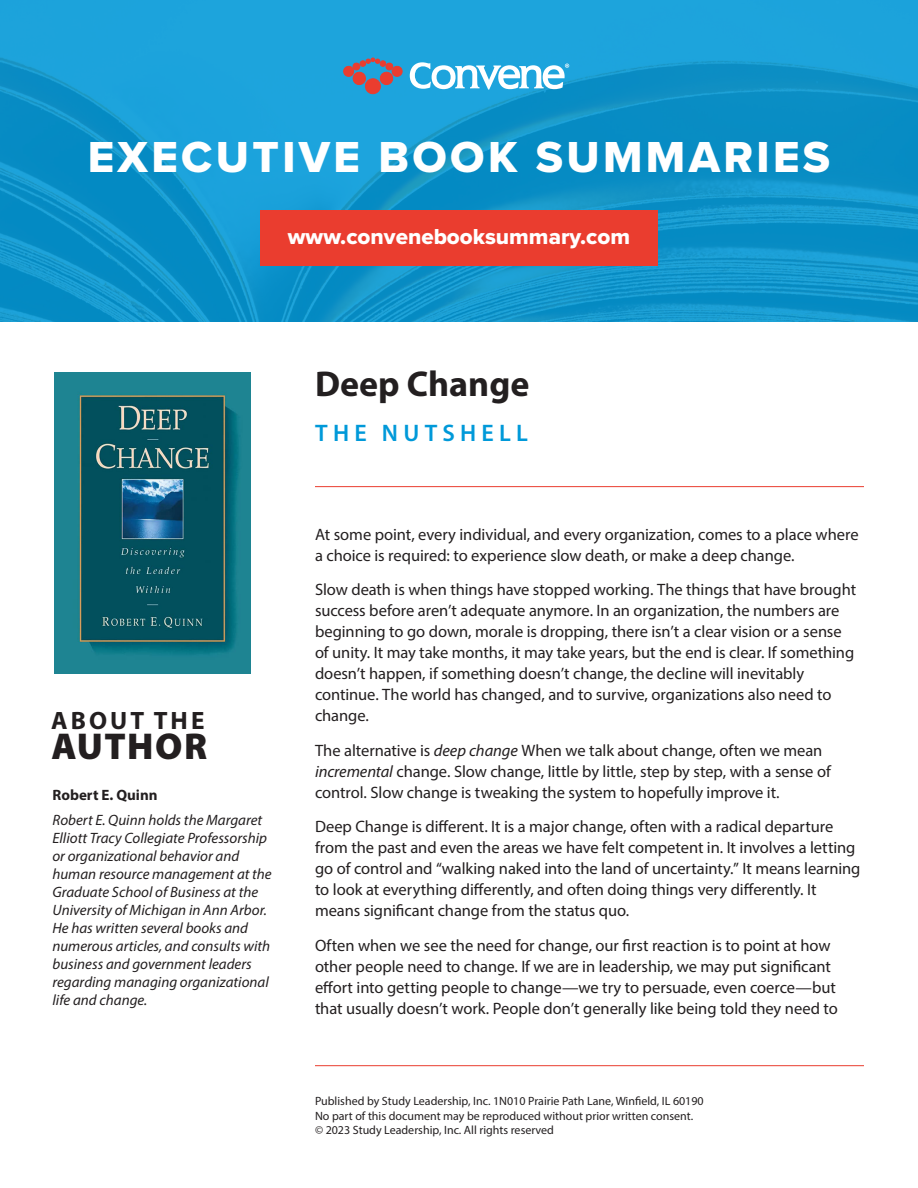
<style>
.page{position:relative;width:918px;height:1188px;background:#fff}
.page>*{position:absolute;margin:0;border:0;box-sizing:border-box;transform-origin:0 0}
.t1{font:45px "Proxima Nova Extrabld";letter-spacing:.075em;color:#fff}
.t2{font:900 37.5px "Myriad Pro";letter-spacing:.04em;color:#231f20}
.t3{font:700 36px "Myriad Pro";color:#231f20}
.t4{font:700 25.2px "Myriad Pro";letter-spacing:.12em;color:#231f20}
.t5{font:600 24px "Myriad Pro";letter-spacing:.22em;color:#0099d9}
.t6{font:22.5px "Proxima Nova Extrabld";color:#fff}
.summary_basic_paragr{font:16.5px/21px "Myriad Pro";letter-spacing:-.005em;color:#231f20}
.author_description{font:italic 15px/18px "Myriad Pro";color:#231f20}
.author_name{font:700 15px "Myriad Pro";color:#231f20}
.t7{font:12px "Myriad Pro";color:#231f20}
.s1{font-style:italic}
</style>
<div class="page">
<img style="left:0;top:0;width:918px;height:322px">
<div style="left:260px;top:210px;width:398px;height:56px;background:#ea3d2f"></div>
<img style="left:55px;top:373px;width:195px;height:301px">
<svg style="left:343px;top:58px;width:60px;height:36px;background:#707995"></svg>
<svg style="left:410px;top:62px;width:159px;height:28px"></svg>
<hr style="left:315px;top:1065px;width:549px;height:1px;background:#ea3d2f">
<hr style="left:315px;top:486px;width:549px;height:1px;background:#ea3d2f">
<p class="t1" style="left:88px;top:124px;width:744px">EXECUTIVE BOOK SUMMARIES</p>
<p class="t6" style="left:288px;top:220px;width:344px">www.convenebooksummary.com</p>
<p class="t4" style="left:51px;top:705px;width:155px">ABOUT THE</p>
<p class="t2" style="left:51px;top:722px;width:157px">AUTHOR</p>
<p class="author_name" style="left:52px;top:785px;width:107px">Robert E. Quinn</p>
<p class="author_description" style="left:52px;top:810px;width:221px">Robert E. Quinn holds the Margaret Elliott Tracy Collegiate Professorship or organizational behavior and human resource management at the Graduate School of Business at the University of Michigan in Ann Arbor.<br>He has written several books and numerous articles, and consults with business and government leaders regarding managing organizational life and change.</p>
<p class="t3" style="left:315px;top:361px;width:216px">Deep Change</p>
<p class="t5" style="left:315px;top:418px;width:214px">THE NUTSHELL</p>
<p class="summary_basic_paragr" style="left:315px;top:524px;width:545px">At some point, every individual, and every organization, comes to a place where a choice is required: to experience slow death, or make a deep change.</p>
<p class="summary_basic_paragr" style="left:315px;top:579px;width:543px">Slow death is when things have stopped working. The things that have brought success before aren’t adequate anymore. In an organization, the numbers are beginning to go down, morale is dropping, there isn’t a clear vision or a sense of unity. It may take months, it may take years, but the end is clear. If something doesn’t happen, if something doesn’t change, the decline will inevitably continue. The world has changed, and to survive, organizations also need to change.</p>
<p class="summary_basic_paragr" style="left:315px;top:740px;width:517px">The alternative is <span class="s1">deep change</span> When we talk about change, often we mean <span class="s1">incremental</span> change. Slow change, little by little, step by step, with a sense of control. Slow change is tweaking the system to hopefully improve it.</p>
<p class="summary_basic_paragr" style="left:315px;top:816px;width:547px">Deep Change is different. It is a major change, often with a radical departure from the past and even the areas we have felt competent in. It involves a letting go of control and “walking naked into the land of uncertainty.” It means learning to look at everything differently, and often doing things very differently. It means significant change from the status quo.</p>
<p class="summary_basic_paragr" style="left:315px;top:935px;width:524px">Often when we see the need for change, our first reaction is to point at how other people need to change. If we are in leadership, we may put significant effort into getting people to change—we try to persuade, even coerce—but that usually doesn’t work. People don’t generally like being told they need to</p>
<p class="t7" style="left:315px;top:1094px;width:390px">Published by Study Leadership, Inc. 1N010 Prairie Path Lane, Winfield, IL 60190</p>
<p class="t7" style="left:315px;top:1108px;width:380px">No part of this document may be reproduced without prior written consent.</p>
<p class="t7" style="left:315px;top:1123px;width:241px">© 2023 Study Leadership, Inc. All rights reserved</p>
</div>
